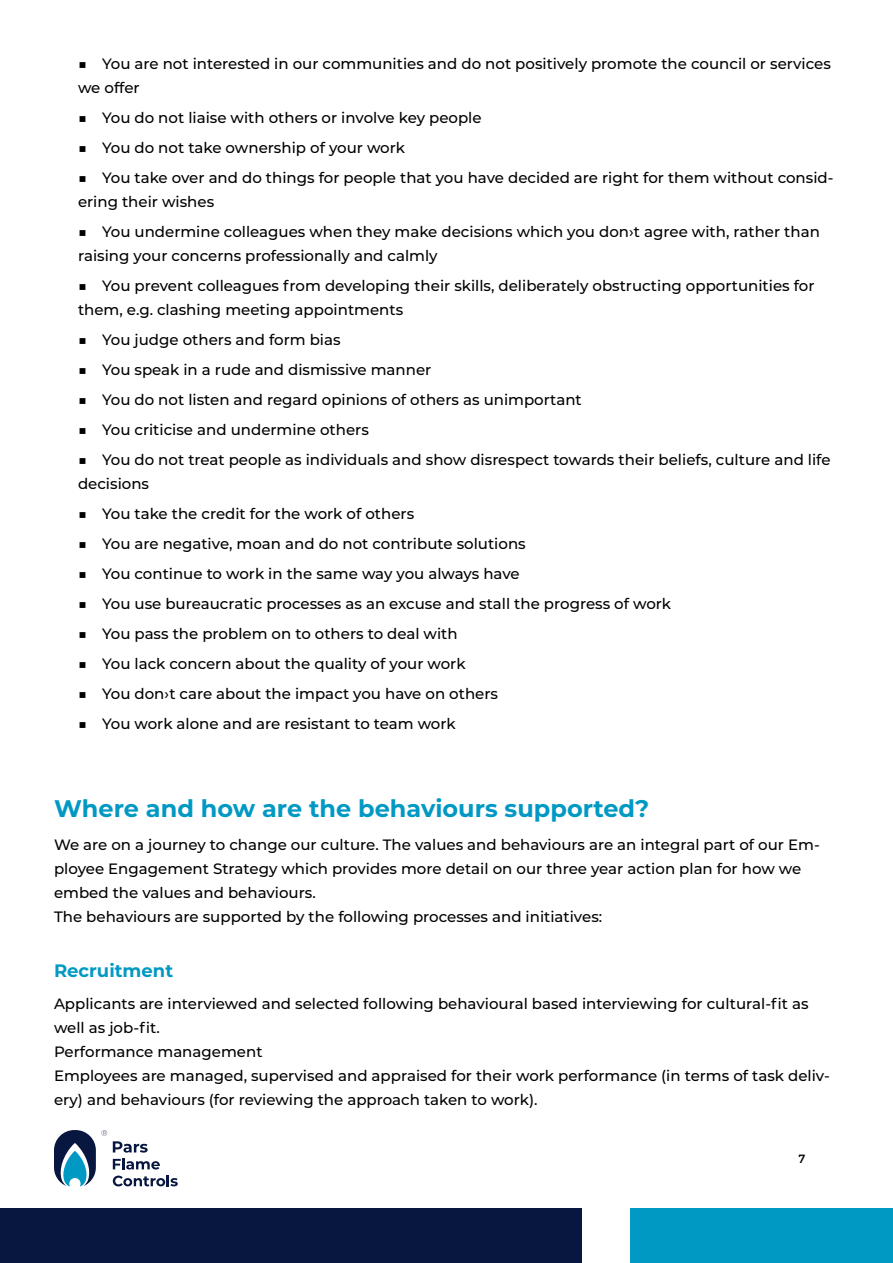
<style>
.page{position:relative;width:893px;height:1263px;background:#fff}
.page>*{position:absolute;margin:0;border:0;box-sizing:border-box;transform-origin:0 0}
.t1{font:700 24px "Montserrat";color:#0099c4}
.t2{font:700 18px "Montserrat";color:#0099c4}
.t3{font:500 15px/24px "Montserrat";color:#000}
.t4{font:12px "Montserrat";color:#000}
</style>
<div class="page">
<div style="left:1px;top:1209px;width:581px;height:54px;background:#081740"></div>
<div style="left:631px;top:1209px;width:262px;height:54px;background:#0099c4"></div>
<svg style="left:54px;top:1130px;width:42px;height:56px"></svg>
<svg style="left:113px;top:1141px;width:35px;height:11px"></svg>
<svg style="left:113px;top:1158px;width:47px;height:11px"></svg>
<svg style="left:113px;top:1175px;width:65px;height:11px"></svg>
<svg style="left:102px;top:1130px;width:5px;height:6px"></svg>
<p class="t3" style="left:78px;top:51px;width:754px">■ You are not interested in our communities and do not positively promote the council or services we offer</p>
<p class="t3" style="left:78px;top:105px;width:405px">■ You do not liaise with others or involve key people</p>
<p class="t3" style="left:78px;top:135px;width:329px">■ You do not take ownership of your work</p>
<p class="t3" style="left:78px;top:165px;width:757px">■ You take over and do things for people that you have decided are right for them without consid&shy;ering their wishes</p>
<p class="t3" style="left:78px;top:219px;width:743px">■ You undermine colleagues when they make decisions which you don›t agree with, rather than raising your concerns professionally and calmly</p>
<p class="t3" style="left:78px;top:273px;width:738px">■ You prevent colleagues from developing their skills, deliberately obstructing opportunities for them, e.g. clashing meeting appointments</p>
<p class="t3" style="left:78px;top:327px;width:264px">■ You judge others and form bias</p>
<p class="t3" style="left:78px;top:357px;width:355px">■ You speak in a rude and dismissive manner</p>
<p class="t3" style="left:78px;top:387px;width:505px">■ You do not listen and regard opinions of others as unimportant</p>
<p class="t3" style="left:78px;top:417px;width:292px">■ You criticise and undermine others</p>
<p class="t3" style="left:78px;top:447px;width:754px">■ You do not treat people as individuals and show disrespect towards their beliefs, culture and life decisions</p>
<p class="t3" style="left:78px;top:501px;width:338px">■ You take the credit for the work of others</p>
<p class="t3" style="left:78px;top:531px;width:449px">■ You are negative, moan and do not contribute solutions</p>
<p class="t3" style="left:78px;top:561px;width:443px">■ You continue to work in the same way you always have</p>
<p class="t3" style="left:78px;top:591px;width:595px">■ You use bureaucratic processes as an excuse and stall the progress of work</p>
<p class="t3" style="left:78px;top:621px;width:381px">■ You pass the problem on to others to deal with</p>
<p class="t3" style="left:78px;top:651px;width:389px">■ You lack concern about the quality of your work</p>
<p class="t3" style="left:78px;top:681px;width:422px">■ You don›t care about the impact you have on others</p>
<p class="t3" style="left:78px;top:711px;width:379px">■ You work alone and are resistant to team work</p>
<h1 class="t1" style="left:54px;top:791px;width:597px">Where and how are the behaviours supported?</h1>
<p class="t3" style="left:54px;top:832px;width:767px">We are on a journey to change our culture. The values and behaviours are an integral part of our Em&shy;ployee Engagement Strategy which provides more detail on our three year action plan for how we embed the values and behaviours.<br>The behaviours are supported by the following processes and initiatives:</p>
<p class="t2" style="left:54px;top:957px;width:121px">Recruitment</p>
<p class="t3" style="left:54px;top:991px;width:777px">Applicants are interviewed and selected following behavioural based interviewing for cultural-fit as well as job-fit.<br>Performance management<br>Employees are managed, supervised and appraised for their work performance (in terms of task deliv&shy;ery) and behaviours (for reviewing the approach taken to work).</p>
<p class="t4" style="left:799px;top:1152px;width:8px">7</p>
</div>
